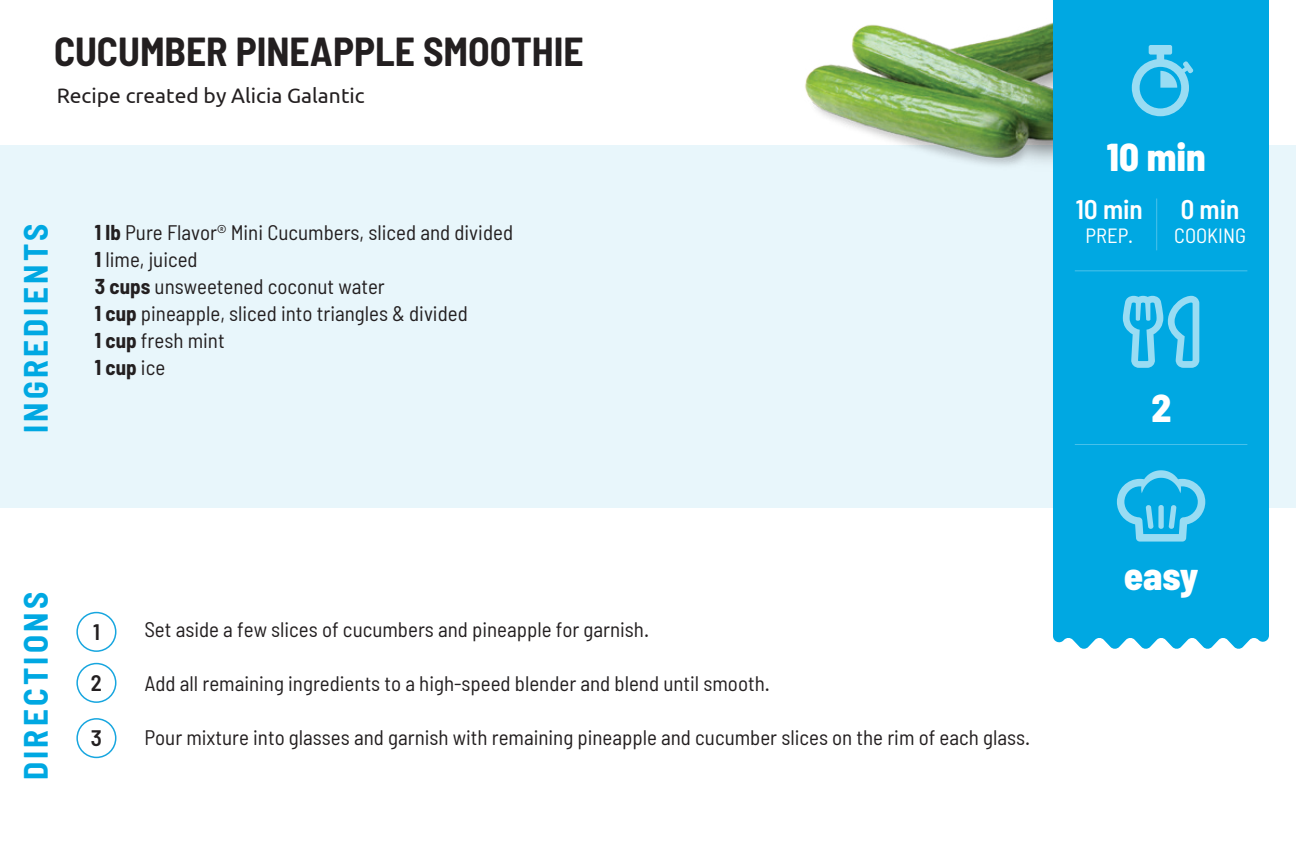
<style>
.page{position:relative;width:1296px;height:864px;background:#fff}
.page>*{position:absolute;margin:0;border:0;box-sizing:border-box;transform-origin:0 0}
.t1{font:700 semi-condensed 39.6px "Barlow";color:#231f20}
.t2{font:800 semi-condensed 39px "Barlow";color:#fff}
.t3{font:700 semi-condensed 33px "Barlow";letter-spacing:.1em;color:#00a8e2}
.t4{font:600 semi-condensed 27px "Barlow";color:#fff}
.t5{font:600 semi-condensed 22.5px "Barlow";color:#231f20}
.t6{font:semi-condensed 21px/27px "Barlow";color:#231f20}
.t7{font:21px "Ubuntu";color:#231f20}
.t8{font:semi-condensed 20.7px "Barlow";color:#fff}
.s1{font-weight:700}
</style>
<div class="page">
<div style="left:0;top:145px;width:1296px;height:363px;background:#e8f6fb"></div>
<img style="left:805px;top:22px;width:248px;height:144px">
<div style="left:1053px;top:0;width:216px;height:649px;background:#00a8e2"></div>
<svg style="left:1123px;top:296px;width:76px;height:72px;background:#43bee9"></svg>
<svg style="left:1117px;top:470px;width:88px;height:72px;background:#32b9e7"></svg>
<div style="left:1158px;top:505px;width:6px;height:24px;background:#99dcf3;border-radius:2px"></div>
<svg style="left:1132px;top:45px;width:61px;height:71px;background:#3ebde8"></svg>
<hr style="left:1075px;top:270px;width:172px;height:1px;background:#fff">
<hr style="left:1075px;top:444px;width:172px;height:1px;background:#fff">
<hr style="left:1156px;top:199px;width:1px;height:51px;background:#fff">
<div style="left:76px;top:612px;width:40px;height:40px;border:2px solid #17a6df;border-radius:50%"></div>
<div style="left:76px;top:663px;width:40px;height:40px;border:2px solid #17a6df;border-radius:50%"></div>
<div style="left:76px;top:718px;width:40px;height:40px;border:2px solid #17a6df;border-radius:50%"></div>
<h1 class="t1" style="left:54px;top:27px;width:531px">CUCUMBER PINEAPPLE SMOOTHIE</h1>
<p class="t7" style="left:57px;top:83px;width:309px">Recipe created by Alicia Galantic</p>
<h2 class="t2" style="left:1107px;top:133px;width:100px">10 min</h2>
<h3 class="t3" style="left:15px;top:433px;width:211px;rotate:-90deg">INGREDIENTS</h3>
<p class="t4" style="left:1076px;top:192px;width:68px">10 min</p>
<p class="t8" style="left:1085px;top:223px;width:49px">PREP.</p>
<p class="t4" style="left:1181px;top:192px;width:60px">0 min</p>
<p class="t6" style="left:95px;top:219px;width:420px"><span class="s1">1 lb</span> Pure Flavor® Mini Cucumbers, sliced and divided</p>
<p class="t8" style="left:1174px;top:223px;width:73px">COOKING</p>
<p class="t6" style="left:95px;top:246px;width:374px"><span class="s1">1</span> lime, juiced<br><span class="s1">3 cups</span> unsweetened coconut water<br><span class="s1">1 cup</span> pineapple, sliced into triangles &amp; divided<br><span class="s1">1 cup</span> fresh mint<br><span class="s1">1 cup</span> ice</p>
<h2 class="t2" style="left:1151px;top:383px;width:21px">2</h2>
<h3 class="t3" style="left:15px;top:780px;width:190px;rotate:-90deg">DIRECTIONS</h3>
<p class="t5" style="left:93px;top:618px;width:8px">1</p>
<p class="t5" style="left:91px;top:669px;width:12px">2</p>
<p class="t5" style="left:91px;top:724px;width:13px">3</p>
<p class="t6" style="left:144px;top:616px;width:506px">Set aside a few slices of cucumbers and pineapple for garnish.</p>
<p class="t6" style="left:144px;top:670px;width:627px">Add all remaining ingredients to a high-speed blender and blend until smooth.</p>
<p class="t6" style="left:144px;top:724px;width:887px">Pour mixture into glasses and garnish with remaining pineapple and cucumber slices on the rim of each glass.</p>
<h2 class="t2" style="left:1124px;top:552px;width:76px">easy</h2>
</div>
